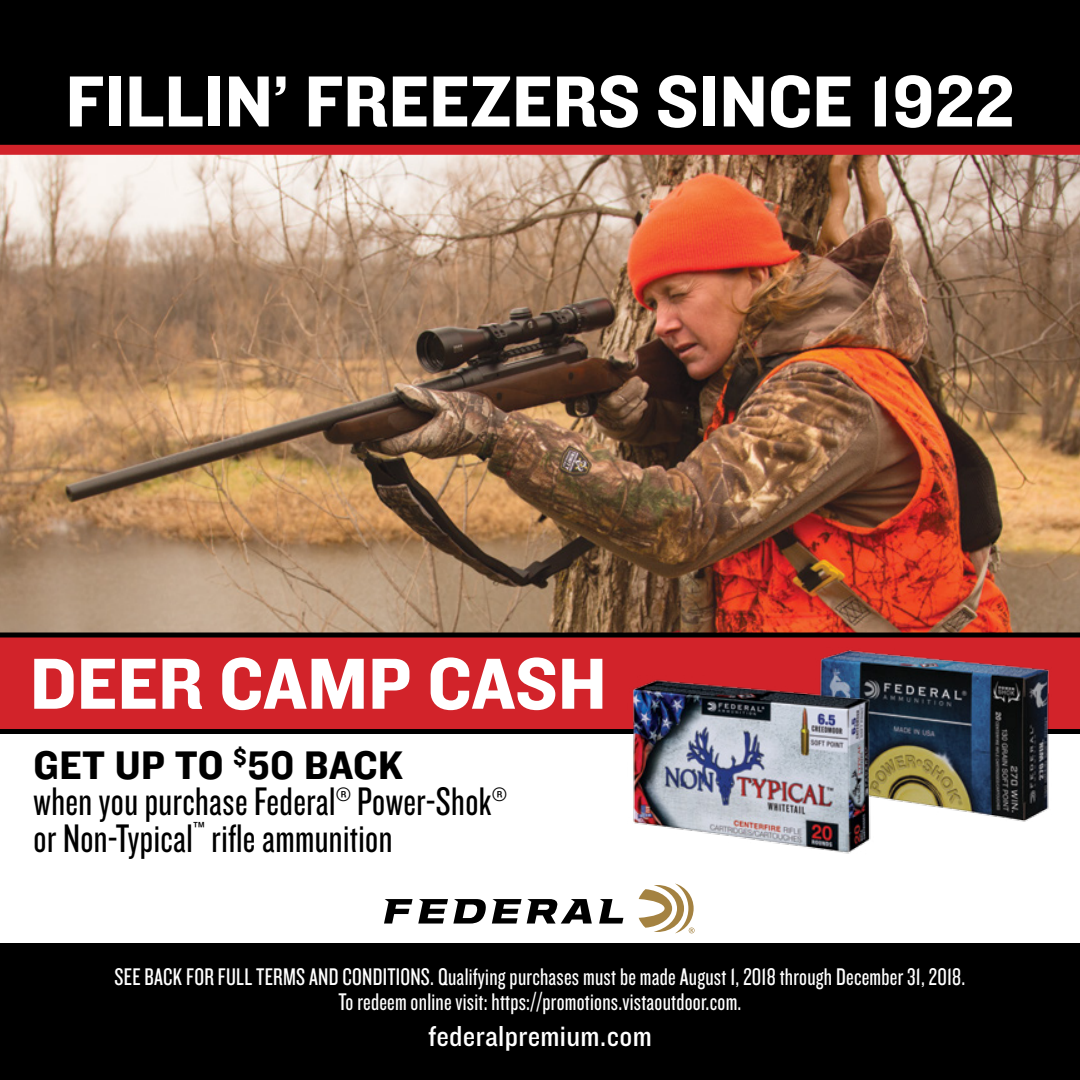
<style>
.page{position:relative;width:1080px;height:1080px;background:#fff}
.page>*{position:absolute;margin:0;border:0;box-sizing:border-box;transform-origin:0 0}
.t1{font:75px "Knockout HTF51 Middleweight";color:#fff}
.t2{font:41.5px/36.2px "Knockout HTF28 Junior Featherwt";letter-spacing:.01em;color:#000}
.t3{font:41.5px "Knockout HTF51 Middleweight";letter-spacing:.01em;color:#000}
.t4{font:30px "Knockout HTF30 Junior Welterwt";letter-spacing:.01em;color:#fff}
.t5{font:25px/25px "Knockout HTF28 Junior Featherwt";letter-spacing:.01em;color:#fff;text-align:center}
</style>
<div class="page">
<img style="left:0;top:155px;width:1080px;height:477px">
<svg style="left:0;top:632px;width:1080px;height:102px;background:#ba1f25"></svg>
<div style="left:0;top:944px;width:1080px;height:136px;background:#000"></div>
<svg style="left:0;top:0;width:1080px;height:155px;background:#0d0202"></svg>
<img style="left:815px;top:648px;width:236px;height:173px">
<img style="left:628px;top:675px;width:246px;height:179px">
<svg style="left:599px;top:899px;width:24px;height:25px"></svg>
<svg style="left:384px;top:899px;width:208px;height:25px"></svg>
<svg style="left:639px;top:884px;width:56px;height:49px"></svg>
<h1 class="t1" style="left:66px;top:62px;width:950px">FILLIN’ FREEZERS SINCE 1922</h1>
<h1 class="t1" style="left:30px;top:644px;width:578px">DEER CAMP CASH</h1>
<h2 class="t3" style="left:34px;top:743px;width:371px">GET UP TO <sup>$</sup>50 BACK</h2>
<h2 class="t2" style="left:34px;top:784px;width:475px">when you purchase Federal<sup>®</sup> Power-Shok<sup>® </sup>or Non-Typical<sup>™</sup> rifle ammunition</h2>
<p class="t5" style="left:115px;top:965px;width:852px">SEE BACK FOR FULL TERMS AND CONDITIONS. Qualifying purchases must be made August 1, 2018 through December 31, 2018.<br>To redeem online visit: https://promotions.vistaoutdoor.com.</p>
<p class="t4" style="left:428px;top:1021px;width:225px">federalpremium.com</p>
</div>
